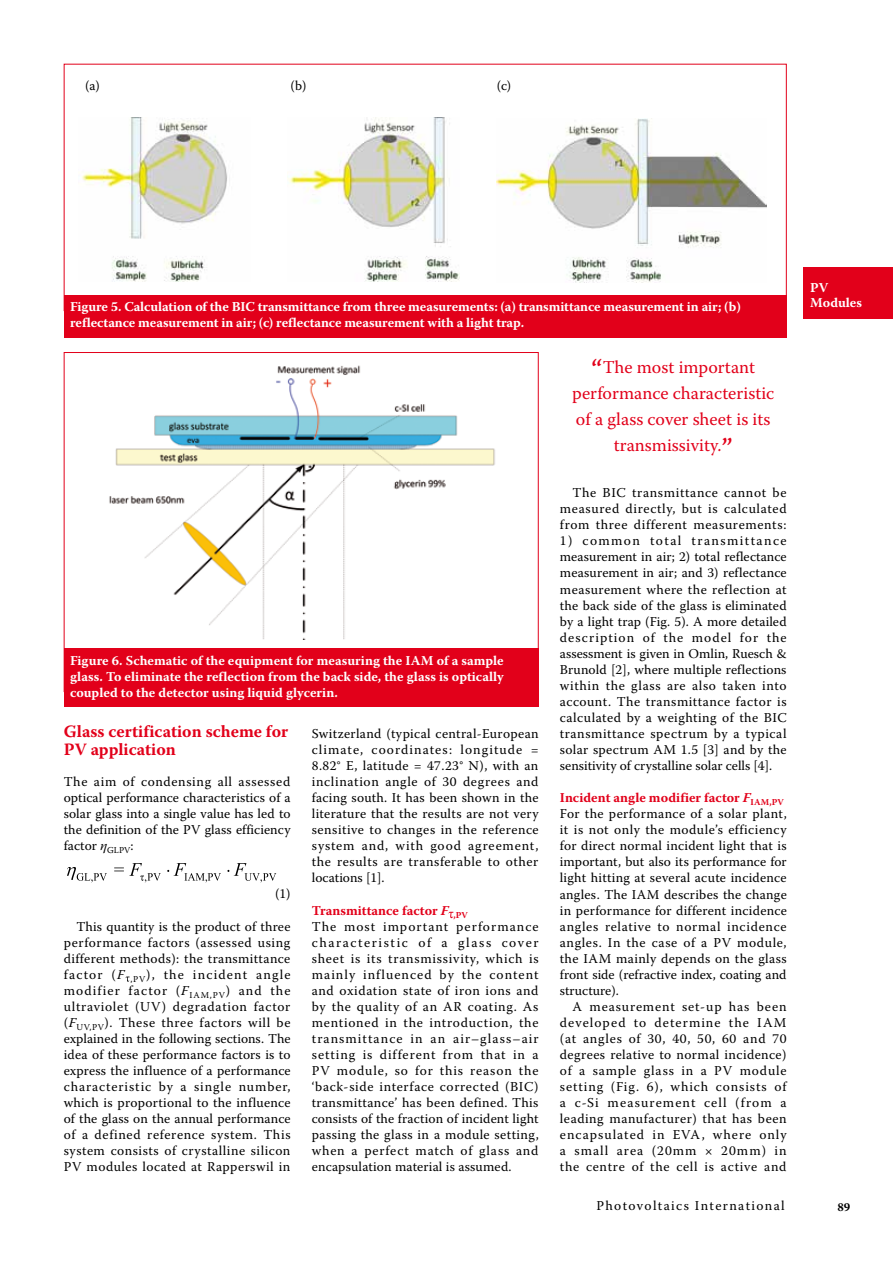
<style>
.page{position:relative;width:893px;height:1263px;background:#fff}
.page>*{position:absolute;margin:0;border:0;box-sizing:border-box;transform-origin:0 0}
.t1{font:18px/26.2px "Warnock Pro";color:#e2001a;text-align:center}
.t2{font:700 17.25px/18px "Warnock Pro";color:#e2001a}
.t3{font:13.5px/16px "Warnock Pro";letter-spacing:.04em;color:#000;text-align:justify}
.t4{font:13.5px/16px "Warnock Pro";letter-spacing:.02em;color:#000}
.t5{font:700 13.5px/15.8px "Warnock Pro";letter-spacing:-.005em;color:#fff}
.t6{font:13.5px "Warnock Pro";letter-spacing:.1em;color:#000}
.t7{font:700 12px "Warnock Pro";color:#000}
.s1{font-style:italic}
.s2{font-weight:700;color:#e2001a}
.s3{font-weight:700;font-style:italic;color:#e2001a}
.s4{font-size:30px}
</style>
<div class="page">
<div style="left:804px;top:268px;width:89px;height:51px;background:#e2001a"></div>
<svg style="left:114px;top:863px;width:162px;height:19px"></svg>
<svg style="left:67px;top:867px;width:40px;height:15px"></svg>
<svg style="left:125px;top:976px;width:5px;height:6px"></svg>
<svg style="left:448px;top:912px;width:5px;height:6px"></svg>
<div style="left:64px;top:295px;width:723px;height:43px;background:#e2001a"></div>
<img style="left:82px;top:118px;width:145px;height:163px">
<img style="left:288px;top:118px;width:172px;height:163px">
<img style="left:497px;top:118px;width:269px;height:164px">
<img style="left:109px;top:365px;width:386px;height:274px">
<div style="left:64px;top:649px;width:475px;height:58px;background:#e2001a"></div>
<p class="t3" style="left:85px;top:77px;width:16px">(a)</p>
<p class="t3" style="left:291px;top:77px;width:17px">(b)</p>
<p class="t3" style="left:497px;top:77px;width:16px">(c)</p>
<p class="t5" style="left:70px;top:299px;width:672px">Figure 5. Calculation of the BIC transmittance from three measurements: (a) transmittance measurement in air; (b) reflectance measurement in air; (c) reflectance measurement with a light trap.</p>
<p class="t5" style="left:70px;top:652px;width:435px;text-align:justify">Figure 6. Schematic of the equipment for measuring the IAM of a sample glass. To eliminate the reflection from the back side, the glass is optically coupled to the detector using liquid glycerin.</p>
<p class="t2" style="left:64px;top:722px;width:226px">Glass certification scheme for<br>PV application</p>
<p class="t3" style="left:64px;top:773px;width:228px">The aim of condensing all assessed optical performance characteristics of a solar glass into a single value has led to the definition of the PV glass efficiency factor <span class="s1">η</span><sub>GLPV</sub>:</p>
<p class="t3" style="left:275px;top:886px;width:17px">(1)</p>
<p class="t3" style="left:64px;top:918px;width:228px;text-indent:13px">This quantity is the product of three performance factors (assessed using different methods): the transmittance factor (<span class="s1">F</span> <sub>,PV</sub>), the incident angle modifier factor (<span class="s1">F</span><sub>IAM,PV</sub>) and the ultraviolet (UV) degradation factor (<span class="s1">F</span><sub>UV,PV</sub>). These three factors will be explained in the following sections. The idea of these performance factors is to express the influence of a performance characteristic by a single number, which is proportional to the influence of the glass on the annual performance of a defined reference system. This system consists of crystalline silicon PV modules located at Rapperswil in</p>
<p class="t3" style="left:312px;top:725px;width:228px">Switzerland (typical central-European climate, coordinates: longitude = 8.82° E, latitude = 47.23° N), with an inclination angle of 30 degrees and facing south. It has been shown in the literature that the results are not very sensitive to changes in the reference system and, with good agreement, the results are transferable to other locations [1].</p>
<p class="t3" style="left:312px;top:902px;width:228px;text-align:left"><span class="s2">Transmittance factor</span> <span class="s3">F</span> <sub>,PV<br></sub>The most important performance characteristic of a glass cover sheet is its transmissivity, which is mainly influenced by the content and oxidation state of iron ions and by the quality of an AR coating. As mentioned in the introduction, the transmittance in an air–glass–air setting is different from that in a PV module, so for this reason the ‘back-side interface corrected (BIC) transmittance’ has been defined. This consists of the fraction of incident light passing the glass in a module setting, when a perfect match of glass and encapsulation material is assumed.</p>
<h1 class="t1" style="left:572px;top:353px;width:204px"><span class="s4">“</span>The most important performance characteristic of a glass cover sheet is its transmissivity.<span class="s4">”</span></h1>
<p class="t3" style="left:560px;top:484px;width:228px;text-indent:13px">The BIC transmittance cannot be measured directly, but is calculated from three different measurements:</p>
<p class="t3" style="left:560px;top:533px;width:228px">1) common total transmittance measurement in air; 2) total reflectance measurement in air; and 3) reflectance measurement where the reflection at the back side of the glass is eliminated by a light trap (Fig. 5). A more detailed description of the model for the assessment is given in Omlin, Ruesch &amp; Brunold [2], where multiple reflections within the glass are also taken into account. The transmittance factor is calculated by a weighting of the BIC transmittance spectrum by a typical solar spectrum AM 1.5 [3] and by the sensitivity of crystalline solar cells [4].</p>
<p class="t4" style="left:560px;top:789px;width:228px"><span class="s2">Incident angle modifier factor</span> <span class="s3">F</span><sub>IAM,PV </sub>For the performance of a solar plant, it is not only the module’s efficiency for direct normal incident light that is important, but also its performance for light hitting at several acute incidence angles. The IAM describes the change in performance for different incidence angles relative to normal incidence angles. In the case of a PV module, the IAM mainly depends on the glass front side (refractive index, coating and structure).</p>
<p class="t3" style="left:560px;top:998px;width:228px;text-indent:13px">A measurement set-up has been developed to determine the IAM (at angles of 30, 40, 50, 60 and 70 degrees relative to normal incidence) of a sample glass in a PV module setting (Fig. 6), which consists of a c-Si measurement cell (from a leading manufacturer) that has been encapsulated in EVA, where only a small area (20mm × 20mm) in the centre of the cell is active and</p>
<p class="t5" style="left:810px;top:280px;width:54px;line-height:15px">PV<br>Modules</p>
<p class="t6" style="left:597px;top:1198px;width:190px">Photovoltaics International</p>
<p class="t7" style="left:837px;top:1200px;width:14px">89</p>
</div>
